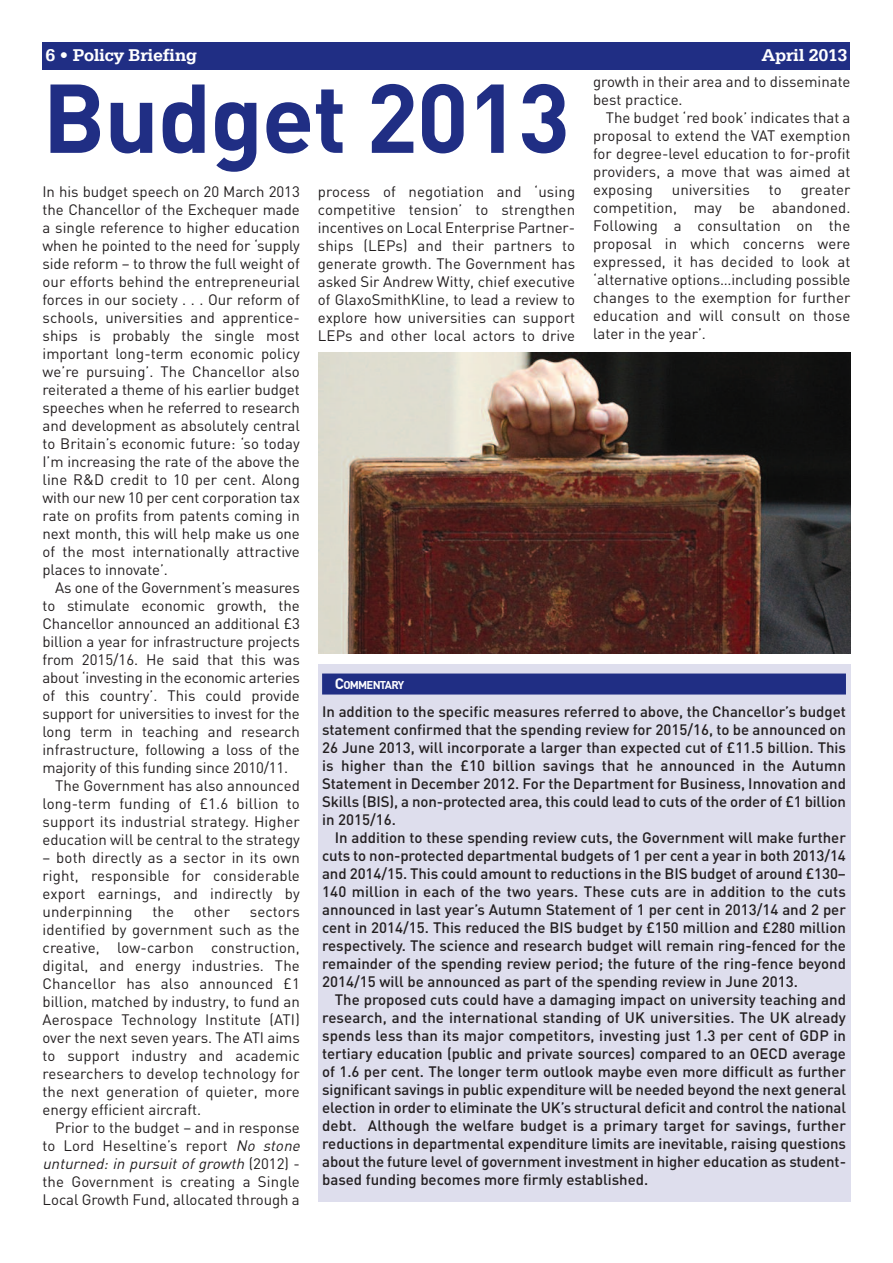
<style>
.page{position:relative;width:893px;height:1263px;background:#fff}
.page>*{position:absolute;margin:0;border:0;box-sizing:border-box;transform-origin:0 0}
.t1{font:700 96px "DIN";letter-spacing:-.015em;color:#202e84}
.t2{font:700 18px "Serifa";letter-spacing:-.025em;color:#fff}
.t3{font:15px/18px "DIN";color:#231f20;text-align:justify}
.t4{font:500 15px/18px "DIN";color:#231f20;text-align:justify}
.t5{font:700 11.25px "DIN";letter-spacing:-.065em;color:#fff}
.s1{font-size:15px}
.s2{font-style:italic}
</style>
<div class="page">
<div style="left:43px;top:43px;width:807px;height:27px;background:#202e84"></div>
<div style="left:318px;top:664px;width:532px;height:538px;background:#dedeed"></div>
<div style="left:322px;top:673px;width:524px;height:21px;background:#202e84"></div>
<img style="left:318px;top:353px;width:532px;height:301px">
<p class="t2" style="left:46px;top:49px;width:153px">6 • Policy Briefing</p>
<p class="t2" style="left:762px;top:49px;width:87px">April 2013</p>
<p class="t3" style="left:593px;top:73px;width:259px">growth in their area and to disseminate best practice.</p>
<p class="t3" style="left:593px;top:109px;width:259px;text-indent:13px">The budget ‘red book’ indicates that a proposal to extend the VAT exemption for degree-level education to for-profit providers, a move that was aimed at exposing</p>
<h1 class="t1" style="left:43px;top:64px;width:529px">Budget 2013</h1>
<p class="t3" style="left:672px;top:181px;width:80px">universities</p>
<p class="t3" style="left:769px;top:181px;width:14px">to</p>
<p class="t3" style="left:318px;top:183px;width:259px">process of negotiation and ‘using competitive tension’ to strengthen incentives on Local Enterprise Partner&shy;ships (LEPs) and their partners to generate growth. The Government has asked Sir Andrew Witty, chief executive of GlaxoSmithKline, to lead a review to explore how universities can support LEPs and other local actors to drive</p>
<p class="t3" style="left:593px;top:181px;width:259px;text-indent:208px">greater competition, may be abandoned.<br>Following a consultation on the proposal in which concerns were expressed, it has decided to look at ‘alternative options…including possible changes to the exemption for further education and will consult on those later in the year’.</p>
<p class="t3" style="left:43px;top:183px;width:259px">In his budget speech on 20 March 2013 the Chancellor of the Exchequer made a single reference to higher education when he pointed to the need for ‘supply side reform – to throw the full weight of our efforts behind the entrepreneurial forces in our society . . . Our reform of schools, universities and apprentice&shy;ships is probably the single most important long-term economic policy we’re pursuing’. The Chancellor also reiterated a theme of his earlier budget speeches when he referred to research and development as absolutely central to Britain’s economic future: ‘so today I’m increasing the rate of the above the line R&amp;D credit to 10 per cent. Along with our new 10 per cent corporation tax rate on profits from patents coming in next month, this will help make us one of the most internationally attractive places to innovate’.</p>
<p class="t3" style="left:55px;top:579px;width:246px">As one of the Government’s measures</p>
<p class="t3" style="left:43px;top:597px;width:259px">to stimulate economic growth, the</p>
<p class="t3" style="left:43px;top:615px;width:259px">Chancellor announced an additional £3</p>
<p class="t3" style="left:43px;top:633px;width:259px">billion a year for infrastructure projects</p>
<p class="t3" style="left:43px;top:651px;width:259px">from 2015/16. He said that this was</p>
<p class="t3" style="left:43px;top:669px;width:259px">about ‘investing in the economic arteries</p>
<p class="t3" style="left:43px;top:687px;width:259px">of this country’. This could provide</p>
<p class="t3" style="left:43px;top:705px;width:259px">support for universities to invest for the</p>
<p class="t3" style="left:43px;top:723px;width:259px">long term in teaching and research</p>
<p class="t3" style="left:43px;top:741px;width:259px">infrastructure, following a loss of the</p>
<p class="t3" style="left:43px;top:759px;width:247px">majority of this funding since 2010/11.</p>
<p class="t3" style="left:55px;top:777px;width:246px">The Government has also announced</p>
<p class="t3" style="left:43px;top:795px;width:259px">long-term funding of £1.6 billion to</p>
<p class="t3" style="left:43px;top:813px;width:259px">support its industrial strategy. Higher</p>
<p class="t3" style="left:43px;top:831px;width:259px">education will be central to the strategy</p>
<p class="t3" style="left:43px;top:849px;width:259px">– both directly as a sector in its own right, responsible for considerable export earnings, and indirectly by underpinning</p>
<p class="t5" style="left:335px;top:678px;width:71px"><span class="s1">C</span>OMMENTARY</p>
<p class="t4" style="left:322px;top:703px;width:525px">In addition to the specific measures referred to above, the Chancellor’s budget statement confirmed that the spending review for 2015/16, to be announced on 26 June 2013, will incorporate a larger than expected cut of £11.5 billion. This is higher than the £10 billion savings that he announced in the Autumn Statement in December 2012. For the Department for Business, Innovation and Skills (BIS), a non-protected area, this could lead to cuts of the order of £1 billion in 2015/16.</p>
<p class="t4" style="left:322px;top:829px;width:525px;text-indent:13px">In addition to these spending review cuts, the Government will make further cuts to non-protected departmental budgets of 1 per cent a year in both 2013/14 and 2014/15. This could amount to reductions in the BIS budget of around £130– 140 million in each of the two years. These cuts are in addition to the cuts announced in last year’s Autumn Statement of 1 per cent in 2013/14 and 2 per cent in 2014/15. This reduced the BIS budget by £150 million and £280 million respectively. The science and research budget will remain ring-fenced for the remainder of the spending review period; the future of the ring-fence beyond 2014/15 will be announced as part of the spending review in June 2013.</p>
<p class="t4" style="left:322px;top:991px;width:525px;text-indent:13px">The proposed cuts could have a damaging impact on university teaching and research, and the international standing of UK universities. The UK already spends less than its major competitors, investing just 1.3 per cent of GDP in tertiary education (public and private sources) compared to an OECD average of 1.6 per cent. The longer term outlook maybe even more difficult as further significant savings in public expenditure will be needed beyond the next general election in order to eliminate the UK’s structural deficit and control the national debt. Although the welfare budget is a primary target for savings, further reductions in departmental expenditure limits are inevitable, raising questions about the future level of government investment in higher education as student&shy;based funding becomes more firmly established.</p>
<p class="t3" style="left:152px;top:903px;width:23px">the</p>
<p class="t3" style="left:194px;top:903px;width:38px">other</p>
<p class="t3" style="left:43px;top:903px;width:259px;text-indent:207px">sectors identified by government such as the creative, low-carbon construction, digital, and energy industries. The Chancellor has also announced £1 billion, matched by industry, to fund an Aerospace Technology Institute (ATI) over the next seven years. The ATI aims to support industry and academic researchers to develop technology for the next generation of quieter, more energy efficient aircraft.</p>
<p class="t3" style="left:43px;top:1119px;width:262px;text-align:left;text-indent:13px">Prior to the budget – and in response to Lord Heseltine’s report <span class="s2">No stone unturned: in pursuit of growth</span> ( 2 0 1 2 ) - the Government is creating a Single Local Growth Fund, allocated through a</p>
</div>
